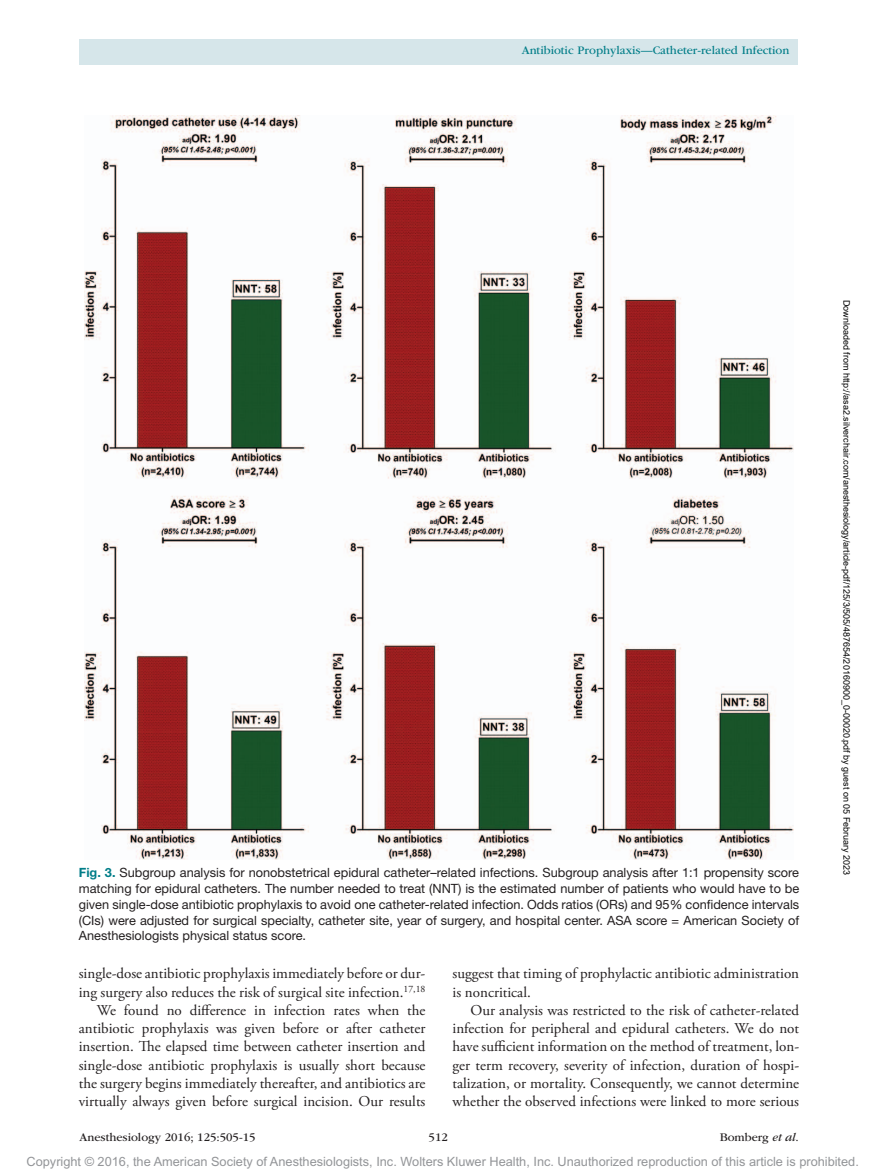
<style>
.page{position:relative;width:878px;height:1175px;background:#fff}
.page>*{position:absolute;margin:0;border:0;box-sizing:border-box;transform-origin:0 0}
.t1{font:15px/18.1px "Adobe Garamond Pro";color:#231f20;text-align:right}
.t2{font:12.75px/15.8px "Helvetica Neue LT Std";color:#231f20;text-align:justify}
.t3{font:12.75px "Arial MT Std";color:#939598}
.t4{font:12px "ITC Garamond Std";color:#007d88}
.t5{font:12px "ITC Garamond Std";color:#231f20}
.t6{font:9px "Arial";color:#000}
.s1{font-weight:700;color:#007d88}
.s2{font-style:italic}
</style>
<div class="page">
<div style="left:79px;top:39px;width:718px;height:25px;background:#d6e6ea"></div>
<img style="left:84px;top:116px;width:709px;height:743px">
<p class="t4" style="left:521px;top:44px;width:269px">Antibiotic Prophylaxis—Catheter-related Infection</p>
<p class="t2" style="left:79px;top:864px;width:722px"><span class="s1">Fig. 3.</span> Subgroup analysis for nonobstetrical epidural catheter–related infections. Subgroup analysis after 1:1 propensity score matching for epidural catheters. The number needed to treat (NNT) is the estimated number of patients who would have to be given single-dose antibiotic prophylaxis to avoid one catheter-related infection. Odds ratios (ORs) and 95% confidence intervals (CIs) were adjusted for surgical specialty, catheter site, year of surgery, and hospital center. ASA score = American Society of Anesthesiologists physical status score.</p>
<p class="t1" style="left:79px;top:965px;width:348px">single-dose antibiotic prophylaxis immediately before or dur&shy;ing surgery also reduces the risk of surgical site infection.<sup>17,18<br></sup>We found no difference in infection rates when the antibiotic prophylaxis was given before or after catheter insertion. The elapsed time between catheter insertion and single-dose antibiotic prophylaxis is usually short because the surgery begins immediately thereafter, and antibiotics are virtually always given before surgical incision. Our results</p>
<p class="t1" style="left:452px;top:965px;width:348px;text-align:left">suggest that timing of prophylactic antibiotic administration is noncritical.</p>
<p class="t1" style="left:452px;top:1001px;width:348px;text-align:justify;text-indent:18px">Our analysis was restricted to the risk of catheter-related infection for peripheral and epidural catheters. We do not have sufficient information on the method of treatment, lon&shy;ger term recovery, severity of infection, duration of hospi&shy;talization, or mortality. Consequently, we cannot determine whether the observed infections were linked to more serious</p>
<p class="t5" style="left:80px;top:1130px;width:177px">Anesthesiology 2016; 125:505-15</p>
<p class="t5" style="left:428px;top:1130px;width:21px">512</p>
<p class="t5" style="left:719px;top:1130px;width:81px">Bomberg <span class="s2">et al</span>.</p>
<p class="t6" style="left:850px;top:300px;width:577px;rotate:90deg">Downloaded from http://asa2.silverchair.com/anesthesiology/article-pdf/125/3/505/487654/20160900_0-00020.pdf by guest on 05 February 2023</p>
<p class="t3" style="left:27px;top:1154px;width:833px">Copyright © 2016, the American Society of Anesthesiologists, Inc. Wolters Kluwer Health, Inc. Unauthorized reproduction of this article is prohibited.</p>
</div>
